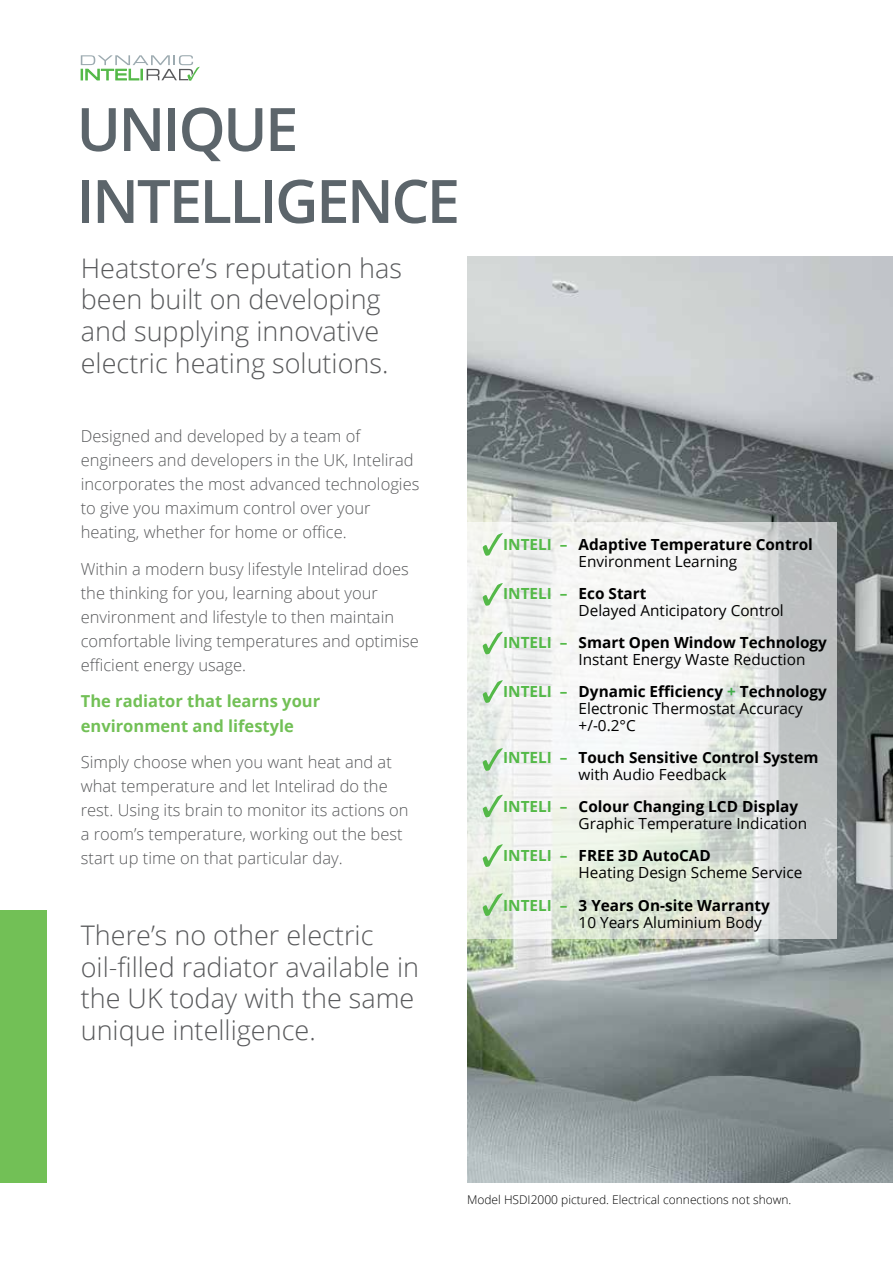
<style>
.page{position:relative;width:893px;height:1263px;background:#fff}
.page>*{position:absolute;margin:0;border:0;box-sizing:border-box;transform-origin:0 0}
.t1{font:600 60px/72px "Open Sans";letter-spacing:-.045em;color:#5c656b}
.t2{font:300 27px/31.5px "Open Sans";color:#58595b}
.t3{font:300 16.5px/24px "Open Sans";color:#58595b}
.t4{font:700 16.5px/24px "Open Sans";color:#72c056}
.t5{font:15.3px/17px "Open Sans";color:#000}
.t6{font:700 15.3px/17px "Open Sans";color:#000}
.t7{font:300 12px "Open Sans";color:#000}
.s1{color:#54b948}
.s2{font-weight:400}
.s3{font-weight:700;color:#54b948}
.s4{font-weight:700}
.s5{font-weight:700;color:#41ad49}
</style>
<div class="page">
<svg style="left:81px;top:55px;width:119px;height:26px"></svg>
<img style="left:468px;top:257px;width:425px;height:925px">
<div style="left:0;top:910px;width:47px;height:272px;background:#72c056"></div>
<svg style="left:467px;top:522px;width:370px;height:417px"></svg>
<svg style="left:483px;top:533px;width:20px;height:23px"></svg>
<svg style="left:483px;top:583px;width:20px;height:23px"></svg>
<svg style="left:483px;top:632px;width:20px;height:22px"></svg>
<svg style="left:483px;top:680px;width:20px;height:23px"></svg>
<svg style="left:483px;top:748px;width:20px;height:23px"></svg>
<svg style="left:483px;top:795px;width:20px;height:22px"></svg>
<svg style="left:483px;top:844px;width:20px;height:23px"></svg>
<svg style="left:483px;top:893px;width:20px;height:23px"></svg>
<h1 class="t1" style="left:77px;top:92px;width:385px">UNIQUE<br>INTELLIGENCE</h1>
<h2 class="t2" style="left:81px;top:252px;width:323px">Heatstore’s reputation has been built on developing and supplying innovative electric heating solutions.</h2>
<p class="t3" style="left:81px;top:423px;width:340px">Designed and developed by a team of engineers and developers in the UK, Intelirad incorporates the most advanced technologies to give you maximum control over your heating, whether for home or office.</p>
<p class="t3" style="left:81px;top:556px;width:339px">Within a modern busy lifestyle Intelirad does the thinking for you, learning about your environment and lifestyle to then maintain comfortable living temperatures and optimise efficient energy usage.</p>
<p class="t4" style="left:81px;top:689px;width:241px">The radiator that learns your environment and lifestyle</p>
<p class="t3" style="left:81px;top:750px;width:329px">Simply choose when you want heat and at what temperature and let Intelirad do the rest. Using its brain to monitor its actions on a room’s temperature, working out the best start up time on that particular day.</p>
<h2 class="t2" style="left:81px;top:919px;width:340px">There’s no other electric oil-filled radiator available in the UK today with the same unique intelligence.</h2>
<p class="t6" style="left:503px;top:536px;width:311px;text-align:center"><span class="s1">INTELI –</span> Adaptive Temperature Control<br><span class="s2">Environment Learning</span></p>
<p class="t5" style="left:579px;top:585px;width:207px;text-indent:-75px"><span class="s3">INTELI –</span> <span class="s4">Eco Start<br></span>Delayed Anticipatory Control</p>
<p class="t5" style="left:579px;top:634px;width:250px;text-indent:-75px"><span class="s3">INTELI –</span> <span class="s4">Smart Open Window Technology<br></span>Instant Energy Waste Reduction</p>
<p class="t5" style="left:579px;top:683px;width:250px;text-indent:-75px"><span class="s3">INTELI –</span> <span class="s4">Dynamic Efficiency</span> <span class="s5">+</span> <span class="s4">Technology<br></span>Electronic Thermostat Accuracy +/-0.2°C</p>
<p class="t6" style="left:579px;top:749px;width:242px;text-indent:-75px"><span class="s1">INTELI –</span> Touch Sensitive Control System <span class="s2">with Audio Feedback</span></p>
<p class="t5" style="left:579px;top:798px;width:230px;text-indent:-75px"><span class="s3">INTELI –</span> <span class="s4">Colour Changing LCD Display<br></span>Graphic Temperature Indication</p>
<p class="t5" style="left:579px;top:847px;width:225px;text-indent:-75px"><span class="s3">INTELI –</span> <span class="s4">FREE 3D AutoCAD<br></span>Heating Design Scheme Service</p>
<p class="t6" style="left:579px;top:897px;width:193px;text-indent:-75px"><span class="s1">INTELI –</span> 3 Years On-site Warranty<br><span class="s2">10 Years Aluminium Body</span></p>
<p class="t7" style="left:467px;top:1191px;width:326px">Model HSDI2000 pictured. Electrical connections not shown.</p>
</div>
